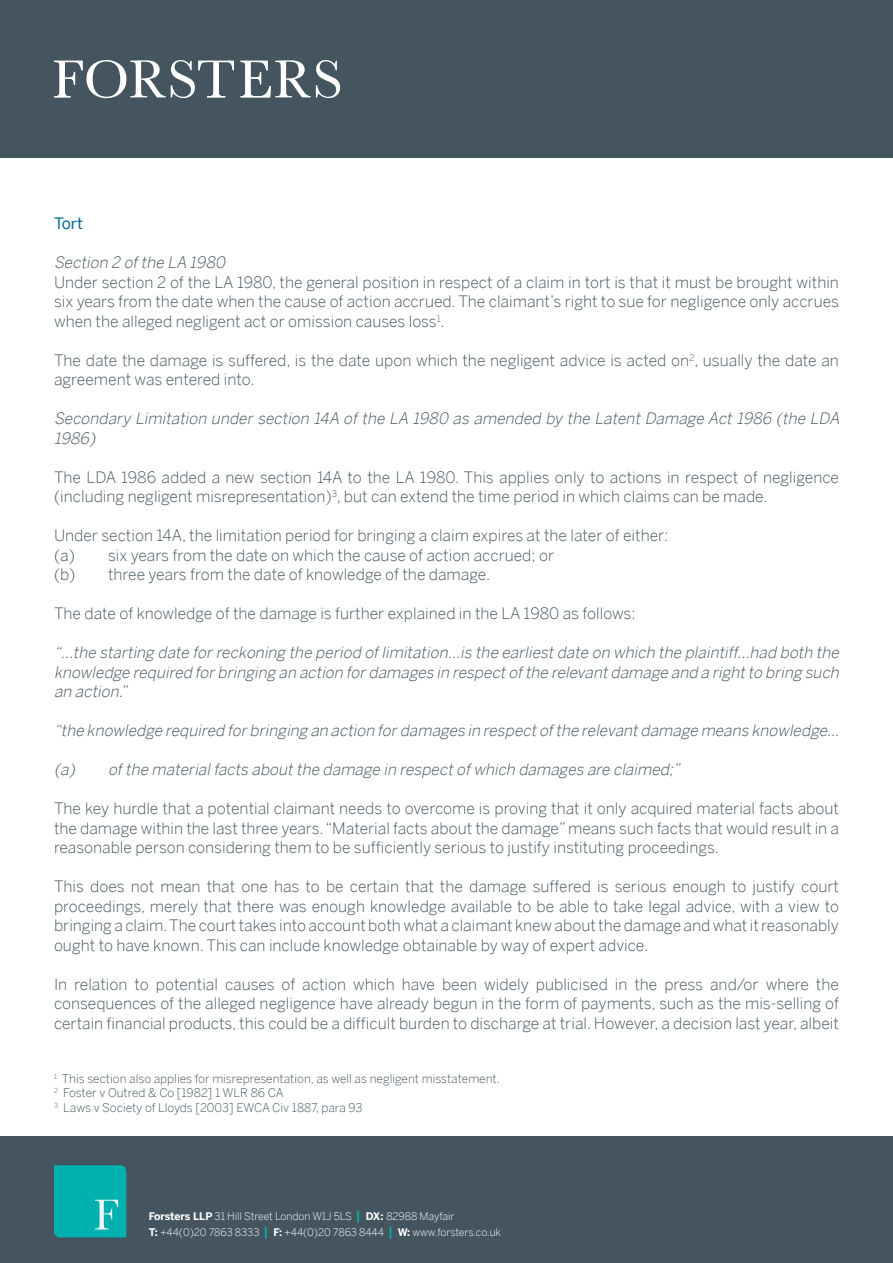
<style>
.page{position:relative;width:893px;height:1263px;background:#fff}
.page>*{position:absolute;margin:0;border:0;box-sizing:border-box;transform-origin:0 0}
.t1{font:300 15.75px/19.5px "Benton Sans";color:#45555f;text-align:justify}
.t2{font:italic 300 15.75px/19.5px "Benton Sans";color:#45555f}
.t3{font:15.75px "Benton Sans";color:#006494}
.t4{font:300 12px "Benton Sans";color:#45555f}
.t5{font:300 10.5px/15.5px "Benton Sans";letter-spacing:-.005em;color:#fff}
.s1{font-weight:700}
.s2{font-weight:700;font-size:12.3px;color:#00b1b0}
</style>
<div class="page">
<div style="left:0;top:0;width:893px;height:157px;background:#45555f"></div>
<div style="left:0;top:1136px;width:893px;height:127px;background:#45555f"></div>
<svg style="left:241px;top:60px;width:99px;height:38px"></svg>
<svg style="left:54px;top:60px;width:180px;height:38px"></svg>
<svg style="left:54px;top:1165px;width:72px;height:72px;background:#09b3b2"></svg>
<p class="t3" style="left:54px;top:214px;width:31px">Tort</p>
<p class="t2" style="left:54px;top:253px;width:176px">Section 2 ofthe LA 1980</p>
<p class="t1" style="left:54px;top:272px;width:786px">Under section 2 of the LA 1980, the general position in respect of a claim in tort is that it must be brought within six years from the date when the cause of action accrued. The claimant’s right to sue for negligence only accrues when the alleged negligent act or omission causes loss<sup>1</sup>.</p>
<p class="t1" style="left:54px;top:350px;width:786px">The date the damage is suffered, is the date upon which the negligent advice is acted on<sup>2</sup>, usually the date an agreement was entered into.</p>
<p class="t2" style="left:54px;top:409px;width:790px">Secondary Limitation under section 14A of the LA 1980 as amended by the Latent Damage Act 1986 (the LDA<br>1986)</p>
<p class="t1" style="left:54px;top:467px;width:786px">The LDA 1986 added a new section 14A to the LA 1980. This applies only to actions in respect of negligence (including negligent misrepresentation)<sup>3</sup>, but can extend the time period in which claims can be made.</p>
<p class="t1" style="left:54px;top:526px;width:616px">Under section 14A, the limitation period for bringing a claim expires at the later of either:</p>
<p class="t1" style="left:54px;top:545px;width:502px">(a) six years from the date on which the cause of action accrued; or</p>
<p class="t1" style="left:54px;top:565px;width:438px">(b) three years from the date of knowledge of the damage.</p>
<p class="t1" style="left:54px;top:604px;width:583px">The date of knowledge of the damage is further explained in the LA 1980 as follows:</p>
<p class="t2" style="left:54px;top:643px;width:790px;text-align:justify">“…the starting date forreckoning the period oflimitation…is the earliestdate on which the plaintiff…had both the knowledge required forbringing an action fordamages in respectofthe relevantdamage and a rightto bring such an action.”</p>
<p class="t2" style="left:54px;top:721px;width:790px">“the knowledge required forbringing an action fordamages in respectofthe relevantdamage means knowledge…</p>
<p class="t2" style="left:54px;top:760px;width:631px">(a) ofthe materialfacts aboutthe damage in respectofwhich damages are claimed;”</p>
<p class="t1" style="left:54px;top:799px;width:786px">The key hurdle that a potential claimant needs to overcome is proving that it only acquired material facts about the damage within the last three years. “Material facts about the damage” means such facts that would result in a reasonable person considering them to be sufficiently serious to justify instituting proceedings.</p>
<p class="t1" style="left:54px;top:877px;width:786px">This does not mean that one has to be certain that the damage suffered is serious enough to justify court proceedings, merely that there was enough knowledge available to be able to take legal advice, with a view to bringing a claim. The court takes into account both what a claimant knew about the damage and what it reasonably ought to have known. This can include knowledge obtainable by way of expert advice.</p>
<p class="t1" style="left:54px;top:974px;width:786px">In relation to potential causes of action which have been widely publicised in the press and/or where the consequences of the alleged negligence have already begun in the form of payments, such as the mis-selling of certain financial products, this could be a difficult burden to discharge at trial. However, a decision last year, albeit</p>
<p class="t4" style="left:54px;top:1071px;width:447px"><sup>1</sup> This section also applies for misrepresentation, as well as negligent misstatement.</p>
<p class="t4" style="left:54px;top:1086px;width:231px"><sup>2</sup> Foster v Outred &amp; Co [1982] 1 WLR 86 CA</p>
<p class="t4" style="left:54px;top:1100px;width:310px"><sup>3</sup> Laws v Society of Lloyds [2003] EWCA Civ 1887, para 93</p>
<p class="t5" style="left:149px;top:1208px;width:354px"><span class="s1">Forsters LLP</span> 31 Hill Street London W1J 5LS <span class="s2">|</span> <span class="s1">DX:</span> 82988 Mayfair<br><span class="s1">T:</span> +44(0)20 7863 8333 <span class="s2">|</span> <span class="s1">F:</span> +44(0)20 7863 8444 <span class="s2">|</span> <span class="s1">W:</span> www.forsters.co.uk</p>
</div>
